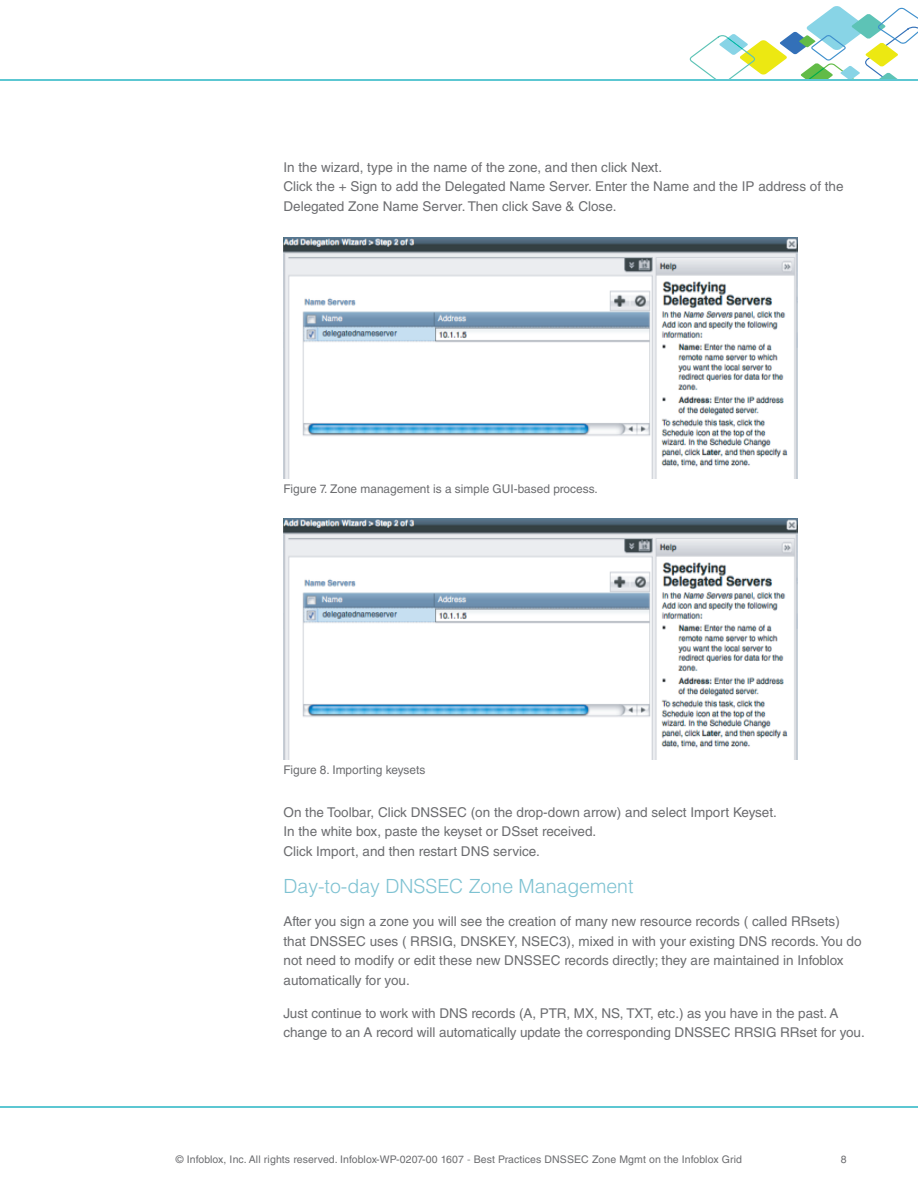
<style>
.page{position:relative;width:918px;height:1188px;background:#fff}
.page>*{position:absolute;margin:0;border:0;box-sizing:border-box;transform-origin:0 0}
.subhead3{font:300 19.5px "Helvetica LT Std";color:#7ec2d2}
.subhead3-2{font:13.5px/19.5px "Helvetica LT Std";color:#6c6d70}
.subhead2{font:12px "Helvetica LT Std";color:#6c6d70}
.t1{font:10.5px "Helvetica LT Std";letter-spacing:.01em;color:#6c6d70}
.s1{color:#969697}
</style>
<div class="page">
<hr style="left:0;top:1106px;width:918px;height:1px;background:#5cc7d2">
<svg style="left:690px;top:6px;width:228px;height:74px"></svg>
<hr style="left:0;top:80px;width:918px;height:1px;background:#5cc7d2">
<img style="left:284px;top:238px;width:513px;height:241px">
<img style="left:284px;top:518px;width:513px;height:242px">
<p class="subhead3-2" style="left:284px;top:157px;width:562px">In the wizard, type in the name of the zone, and then click Next.<br>Click the + Sign to add the Delegated Name Server. Enter the Name and the IP address of the<br>Delegated Zone Name Server. Then click Save &amp; Close.</p>
<p class="subhead2" style="left:284px;top:482px;width:316px">Figure 7. Zone management is a simple GUI-based process.</p>
<p class="subhead2" style="left:284px;top:763px;width:143px">Figure 8. Importing keysets</p>
<p class="subhead3-2" style="left:284px;top:802px;width:495px">On the Toolbar, Click DNSSEC (on the drop-down arrow) and select Import Keyset.<br>In the white box, paste the keyset or DSset received.<br>Click Import, and then restart DNS service.</p>
<p class="subhead3" style="left:284px;top:874px;width:351px">Day-to-day DNSSEC Zone Management</p>
<p class="subhead3-2" style="left:284px;top:912px;width:580px">After you sign a zone you will see the creation of many new resource records ( called RRsets) that DNSSEC uses ( RRSIG, DNSKEY, NSEC3), mixed in with your existing DNS records. You do not need to modify or edit these new DNSSEC records directly; they are maintained in Infoblox automatically for you.</p>
<p class="subhead3-2" style="left:284px;top:1003px;width:583px">Just continue to work with DNS records (A, PTR, MX, NS, TXT, etc.) as you have in the past. A change to an A record will automatically update the corresponding DNSSEC RRSIG RRset for you.</p>
<p class="t1" style="left:176px;top:1153px;width:568px">© Infoblox, Inc. All rights reserved. Infoblox-WP-0207-00 1607 <span class="s1">-</span> Best Practices DNSSEC Zone Mgmt on the Infoblox Grid</p>
<p class="t1" style="left:841px;top:1153px;width:7px">8</p>
</div>
